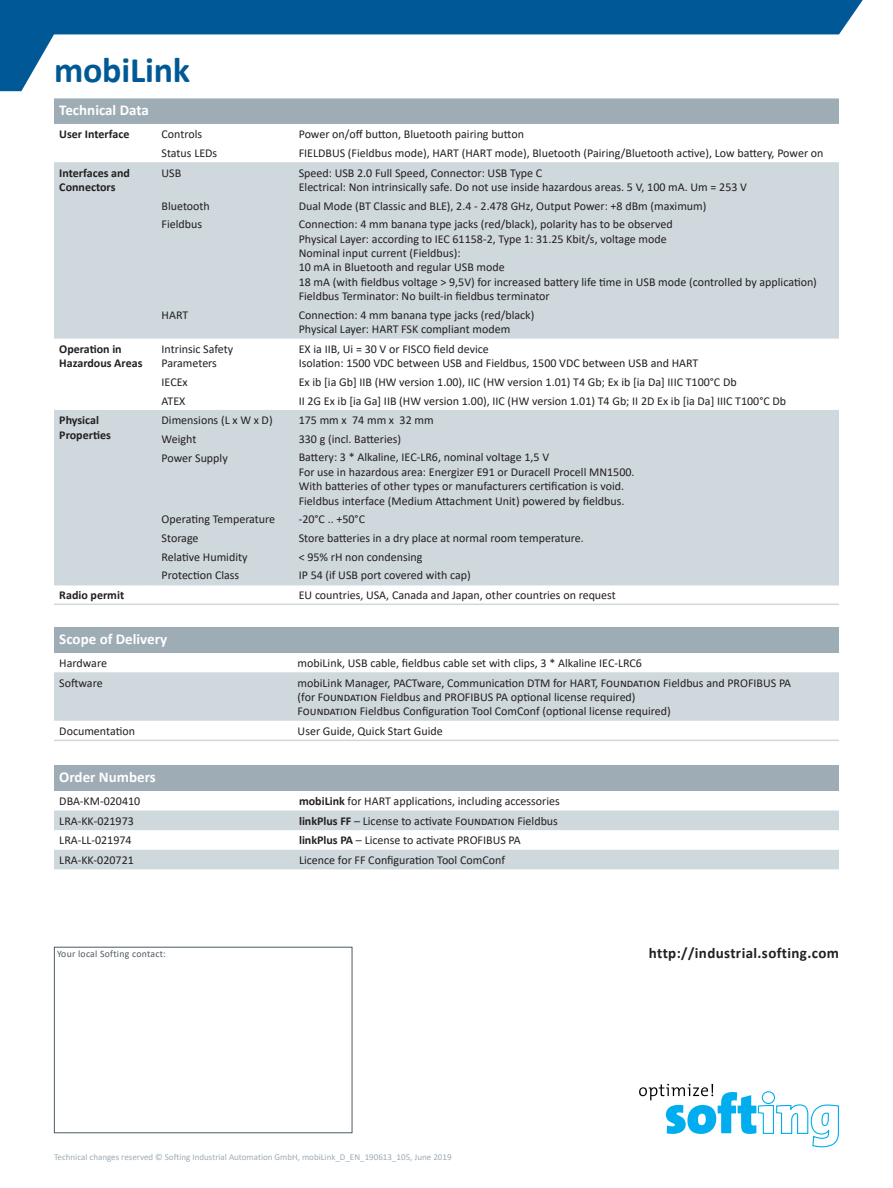
<style>
.page{position:relative;width:893px;height:1188px;background:#fff}
.page>*{position:absolute;margin:0;border:0;box-sizing:border-box;transform-origin:0 0}
.t1{font:700 36px "Calibri";letter-spacing:-.005em;color:#005996}
.t2{font:700 15px "Calibri";color:#fff}
.t3{font:700 15px "Calibri";letter-spacing:.025em;color:#231f20}
.t4{font:12px/18.6px "Calibri";color:#231f20}
.t5{font:700 12px/14.4px "Calibri";color:#231f20}
.t6{font:9.75px "Calibri";letter-spacing:.025em;color:#4c5c65}
.t7{font:9px "Calibri";color:#9dacb5}
.s1{font-weight:700}
</style>
<div class="page">
<svg style="left:0;top:0;width:863px;height:91px"></svg>
<div style="left:54px;top:947px;width:298px;height:186px;background:#fff;border:1px solid #4c5c65"></div>
<svg style="left:639px;top:1084px;width:200px;height:63px"></svg>
<div style="left:54px;top:98px;width:785px;height:26px;background:#9dacb5"></div>
<div style="left:54px;top:162px;width:785px;height:177px;background:#cfd8dd"></div>
<div style="left:54px;top:410px;width:785px;height:174px;background:#cfd8dd"></div>
<hr style="left:54px;top:584px;width:91px;height:1px;background:#cfd8dd">
<svg style="left:145px;top:584px;width:17px;height:1px"></svg>
<hr style="left:162px;top:584px;width:137px;height:1px;background:#cfd8dd">
<hr style="left:299px;top:584px;width:540px;height:1px;background:#cfd8dd">
<hr style="left:54px;top:604px;width:91px;height:1px;background:#cfd8dd">
<svg style="left:145px;top:604px;width:17px;height:1px"></svg>
<hr style="left:162px;top:604px;width:137px;height:1px;background:#cfd8dd">
<hr style="left:299px;top:604px;width:540px;height:1px;background:#cfd8dd">
<div style="left:54px;top:765px;width:785px;height:26px;background:#9dacb5"></div>
<svg style="left:54px;top:810px;width:785px;height:59px;fill:#cfd8dd"></svg>
<div style="left:54px;top:627px;width:785px;height:26px;background:#9dacb5"></div>
<div style="left:54px;top:672px;width:785px;height:49px;background:#cfd8dd"></div>
<hr style="left:54px;top:740px;width:166px;height:1px;background:#cfd8dd">
<hr style="left:220px;top:740px;width:78px;height:1px;background:#cfd8dd">
<hr style="left:298px;top:740px;width:541px;height:1px;background:#cfd8dd">
<h1 class="t1" style="left:54px;top:44px;width:138px">mobiLink</h1>
<p class="t2" style="left:59px;top:99px;width:91px">Technical Data</p>
<p class="t5" style="left:59px;top:127px;width:72px">User Interface</p>
<p class="t4" style="left:162px;top:125px;width:57px">Controls<br>Status LEDs</p>
<p class="t4" style="left:299px;top:125px;width:526px">Power on/off button, Bluetooth pairing button<br>FIELDBUS (Fieldbus mode), HART (HART mode), Bluetooth (Pairing/Bluetooth active), Low battery, Power on</p>
<p class="t5" style="left:59px;top:165px;width:72px">Interfaces and<br>Connectors</p>
<p class="t4" style="left:162px;top:163px;width:21px">USB</p>
<p class="t4" style="left:162px;top:196px;width:50px">Bluetooth<br>Fieldbus</p>
<p class="t4" style="left:299px;top:165px;width:450px;line-height:14.4px">Speed: USB 2.0 Full Speed, Connector: USB Type C<br>Electrical: Non intrinsically safe. Do not use inside hazardous areas. 5 V, 100 mA. Um = 253 V</p>
<p class="t4" style="left:299px;top:196px;width:409px">Dual Mode (BT Classic and BLE), 2.4 - 2.478 GHz, Output Power: +8 dBm (maximum)<br>Connection: 4 mm banana type jacks (red/black), polarity has to be observed</p>
<p class="t4" style="left:299px;top:231px;width:520px;line-height:14.4px">Physical Layer: according to IEC 61158-2, Type 1: 31.25 Kbit/s, voltage mode<br>Nominal input current (Fieldbus):<br>10 mA in Bluetooth and regular USB mode<br>18 mA (with fieldbus voltage &gt; 9,5V) for increased battery life time in USB mode (controlled by application)<br>Fieldbus Terminator: No built-in fieldbus terminator</p>
<p class="t4" style="left:299px;top:307px;width:237px;line-height:14.4px">Connection: 4 mm banana type jacks (red/black)<br>Physical Layer: HART FSK compliant modem</p>
<p class="t4" style="left:162px;top:305px;width:28px">HART</p>
<p class="t5" style="left:59px;top:342px;width:85px">Operation in<br>Hazardous Areas</p>
<p class="t4" style="left:162px;top:341px;width:73px;line-height:14.4px">Intrinsic Safety<br>Parameters</p>
<p class="t4" style="left:162px;top:372px;width:28px">IECEx<br>ATEX</p>
<p class="t5" style="left:59px;top:413px;width:53px">Physical<br>Properties</p>
<p class="t4" style="left:162px;top:411px;width:113px">Dimensions (L x W x D)<br>Weight<br>Power Supply</p>
<p class="t4" style="left:162px;top:510px;width:115px">Operating Temperature<br>Storage<br>Relative Humidity<br>Protection Class</p>
<p class="t4" style="left:299px;top:341px;width:401px;line-height:14.4px">EX ia IIB, Ui = 30 V or FISCO field device<br>Isolation: 1500 VDC between USB and Fieldbus, 1500 VDC between USB and HART</p>
<p class="t4" style="left:299px;top:372px;width:489px">Ex ib [ia Gb] IIB (HW version 1.00), IIC (HW version 1.01) T4 Gb; Ex ib [ia Da] IIIC T100°C Db<br>II 2G Ex ib [ia Ga] IIB (HW version 1.00), IIC (HW version 1.01) T4 Gb; II 2D Ex ib [ia Da] IIIC T100°C Db</p>
<p class="t4" style="left:299px;top:411px;width:252px">175 mm x 74 mm x 32 mm<br>330 g (incl. Batteries)<br>Battery: 3 * Alkaline, IEC-LR6, nominal voltage 1,5 V</p>
<p class="t4" style="left:299px;top:464px;width:337px;line-height:14.4px">For use in hazardous area: Energizer E91 or Duracell Procell MN1500.<br>With batteries of other types or manufacturers certification is void.<br>Fieldbus interface (Medium Attachment Unit) powered by fieldbus.</p>
<p class="t4" style="left:299px;top:510px;width:287px">-20°C .. +50°C<br>Store batteries in a dry place at normal room temperature. &lt; 95% rH non condensing<br>IP 54 (if USB port covered with cap)</p>
<p class="t5" style="left:59px;top:588px;width:66px">Radio permit</p>
<p class="t4" style="left:299px;top:585px;width:319px">EU countries, USA, Canada and Japan, other countries on request</p>
<p class="t2" style="left:59px;top:628px;width:109px">Scope of Delivery</p>
<p class="t4" style="left:59px;top:653px;width:49px">Hardware</p>
<p class="t4" style="left:298px;top:653px;width:346px">mobiLink, USB cable, fieldbus cable set with clips, 3 * Alkaline IEC-LRC6</p>
<p class="t4" style="left:59px;top:673px;width:45px">Software</p>
<p class="t4" style="left:298px;top:675px;width:495px;line-height:14.4px">mobiLink Manager, PACTware, Communication DTM for HART, Foundation Fieldbus and PROFIBUS PA (for Foundation Fieldbus and PROFIBUS PA optional license required)<br>Foundation Fieldbus Configuration Tool ComConf (optional license required)</p>
<p class="t4" style="left:59px;top:721px;width:77px">Documentation</p>
<p class="t4" style="left:298px;top:721px;width:147px">User Guide, Quick Start Guide</p>
<p class="t2" style="left:59px;top:766px;width:98px">Order Numbers</p>
<p class="t4" style="left:59px;top:792px;width:82px">DBA-KM-020410</p>
<p class="t4" style="left:299px;top:792px;width:262px"><span class="s1">mobiLink</span> for HART applications, including accessories</p>
<p class="t4" style="left:59px;top:811px;width:76px">LRA-KK-021973</p>
<p class="t4" style="left:299px;top:811px;width:260px"><span class="s1">linkPlus FF</span> – License to activate Foundation Fieldbus</p>
<p class="t4" style="left:59px;top:831px;width:74px">LRA-LL-021974</p>
<p class="t4" style="left:299px;top:831px;width:223px"><span class="s1">linkPlus PA</span> – License to activate PROFIBUS PA</p>
<p class="t4" style="left:59px;top:850px;width:76px">LRA-KK-020721</p>
<p class="t4" style="left:299px;top:850px;width:207px">Licence for FF Configuration Tool ComConf</p>
<p class="t6" style="left:57px;top:947px;width:110px">Your local Softing contact:</p>
<p class="t7" style="left:54px;top:1151px;width:399px">Technical changes reserved © Softing Industrial Automation GmbH, mobiLink_D_EN_190613_105, June 2019</p>
<p class="t3" style="left:649px;top:942px;width:192px">http://industrial.softing.com</p>
</div>
